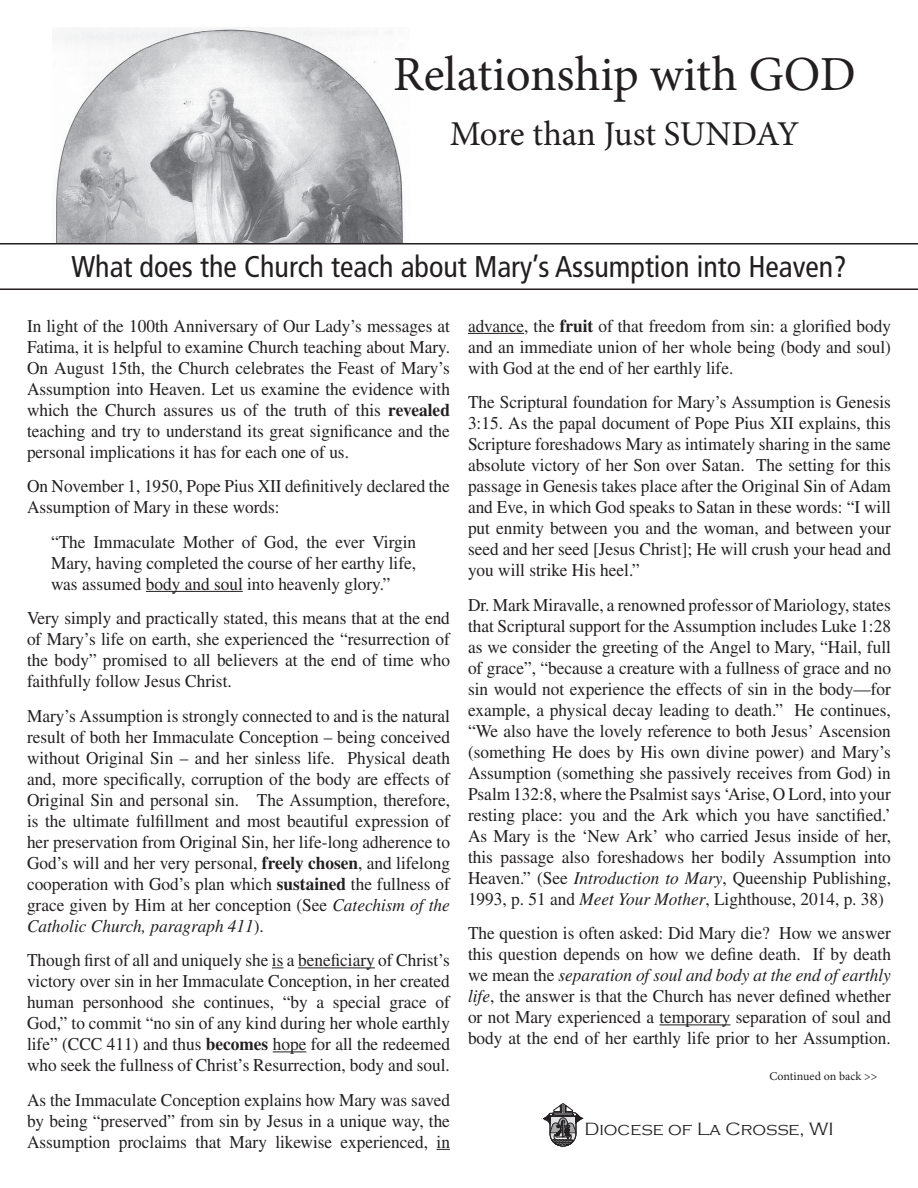
<style>
.page{position:relative;width:918px;height:1188px;background:#fff}
.page>*{position:absolute;margin:0;border:0;box-sizing:border-box;transform-origin:0 0}
.t1{font:49.05px "Minion Pro";color:#231f20}
.t2{font:34.95px "Minion Pro";letter-spacing:-.01em;color:#231f20}
.t3{font:condensed 30px "Frutiger";color:#231f20}
.t4{font:300 18.3px "Copperplate Gothic";color:#231f20}
.t5{font:18px/21px "Times";color:#231f20;text-align:justify;scale:.96 1}
.t6{font:12px "Minion Pro";color:#231f20}
.s1{font-weight:700}
.s2{font-style:italic}
</style>
<div class="page">
<hr style="left:146px;top:591px;width:97px;height:1px;background:#231f20">
<svg style="left:272px;top:967px;width:12px;height:1px"></svg>
<hr style="left:298px;top:967px;width:77px;height:1px;background:#231f20">
<hr style="left:273px;top:1051px;width:33px;height:1px;background:#231f20">
<svg style="left:437px;top:1149px;width:13px;height:1px"></svg>
<hr style="left:468px;top:333px;width:56px;height:1px;background:#231f20">
<hr style="left:659px;top:1024px;width:71px;height:1px;background:#231f20">
<svg style="left:543px;top:1103px;width:40px;height:44px"></svg>
<img style="left:53px;top:27px;width:350px;height:216px">
<svg style="left:0;top:243px;width:918px;height:47px"></svg>
<h1 class="t1" style="left:393px;top:41px;width:464px">Relationship with GOD</h1>
<h2 class="t2" style="left:450px;top:110px;width:351px">More than Just SUNDAY</h2>
<h3 class="t3" style="left:71px;top:249px;width:777px">What does the Church teach about Mary’s Assumption into Heaven?</h3>
<p class="t5" style="left:27px;top:315px;width:442px">In light of the 100th Anniversary of Our Lady’s messages at Fatima, it is helpful to examine Church teaching about Mary.<br>On August 15th, the Church celebrates the Feast of Mary’s Assumption into Heaven. Let us examine the evidence with which the Church assures us of the truth of this <span class="s1">revealed </span>teaching and try to understand its great significance and the personal implications it has for each one of us.</p>
<p class="t5" style="left:27px;top:476px;width:442px">On November 1, 1950, Pope Pius XII definitively declared the<br>Assumption of Mary in these words:</p>
<p class="t5" style="left:51px;top:531px;width:382px">“The Immaculate Mother of God, the ever Virgin Mary, having completed the course of her earthy life, was assumed body and soul into heavenly glory.”</p>
<p class="t5" style="left:27px;top:608px;width:442px">Very simply and practically stated, this means that at the end of Mary’s life on earth, she experienced the “resurrection of the body” promised to all believers at the end of time who faithfully follow Jesus Christ.</p>
<p class="t5" style="left:27px;top:705px;width:442px">Mary’s Assumption is strongly connected to and is the natural result of both her Immaculate Conception – being conceived without Original Sin – and her sinless life. Physical death and, more specifically, corruption of the body are effects of Original Sin and personal sin. The Assumption, therefore, is the ultimate fulfillment and most beautiful expression of her preservation from Original Sin, her life-long adherence to God’s will and her very personal, <span class="s1">freely chosen</span>, and lifelong cooperation with God’s plan which <span class="s1">sustained</span> the fullness of grace given by Him at her conception (See <span class="s2">Catechism of the Catholic Church, paragraph 411</span>).</p>
<p class="t5" style="left:27px;top:950px;width:442px">Though first of all and uniquely she is a beneficiary of Christ’s victory over sin in her Immaculate Conception, in her created human personhood she continues, “by a special grace of God,” to commit “no sin of any kind during her whole earthly life” (CCC 411) and thus <span class="s1">becomes</span> hope for all the redeemed who seek the fullness of Christ’s Resurrection, body and soul.</p>
<p class="t5" style="left:27px;top:1089px;width:442px">As the Immaculate Conception explains how Mary was saved by being “preserved” from sin by Jesus in a unique way, the Assumption proclaims that Mary likewise experienced, in</p>
<p class="t5" style="left:468px;top:315px;width:442px">advance, the <span class="s1">fruit</span> of that freedom from sin: a glorified body and an immediate union of her whole being (body and soul) with God at the end of her earthly life.</p>
<p class="t5" style="left:468px;top:391px;width:442px">The Scriptural foundation for Mary’s Assumption is Genesis 3:15. As the papal document of Pope Pius XII explains, this Scripture foreshadows Mary as intimately sharing in the same absolute victory of her Son over Satan. The setting for this passage in Genesis takes place after the Original Sin of Adam and Eve, in which God speaks to Satan in these words: “I will put enmity between you and the woman, and between your seed and her seed [Jesus Christ]; He will crush your head and you will strike His heel.”</p>
<p class="t5" style="left:468px;top:594px;width:442px">Dr. Mark Miravalle, a renowned professor of Mariology, states that Scriptural support for the Assumption includes Luke 1:28 as we consider the greeting of the Angel to Mary, “Hail, full of grace”, “because a creature with a fullness of grace and no sin would not experience the effects of sin in the body—for example, a physical decay leading to death.” He continues, “We also have the lovely reference to both Jesus’ Ascension (something He does by His own divine power) and Mary’s Assumption (something she passively receives from God) in Psalm 132:8, where the Psalmist says ‘Arise, O Lord, into your resting place: you and the Ark which you have sanctified.’ As Mary is the ‘New Ark’ who carried Jesus inside of her, this passage also foreshadows her bodily Assumption into Heaven.” (See <span class="s2">Introduction to Mary</span>, Queenship Publishing, 1993, p. 51 and <span class="s2">Meet Your Mother</span>, Lighthouse, 2014, p. 38)</p>
<p class="t5" style="left:468px;top:923px;width:442px">The question is often asked: Did Mary die? How we answer this question depends on how we define death. If by death we mean the <span class="s2">separation of soul and body at the end of earthly life</span>, the answer is that the Church has never defined whether or not Mary experienced a temporary separation of soul and body at the end of her earthly life prior to her Assumption.</p>
<p class="t6" style="left:769px;top:1068px;width:109px">Continued on back &gt;&gt;</p>
<p class="t4" style="left:584px;top:1119px;width:251px">Diocese of La Crosse, WI</p>
</div>
